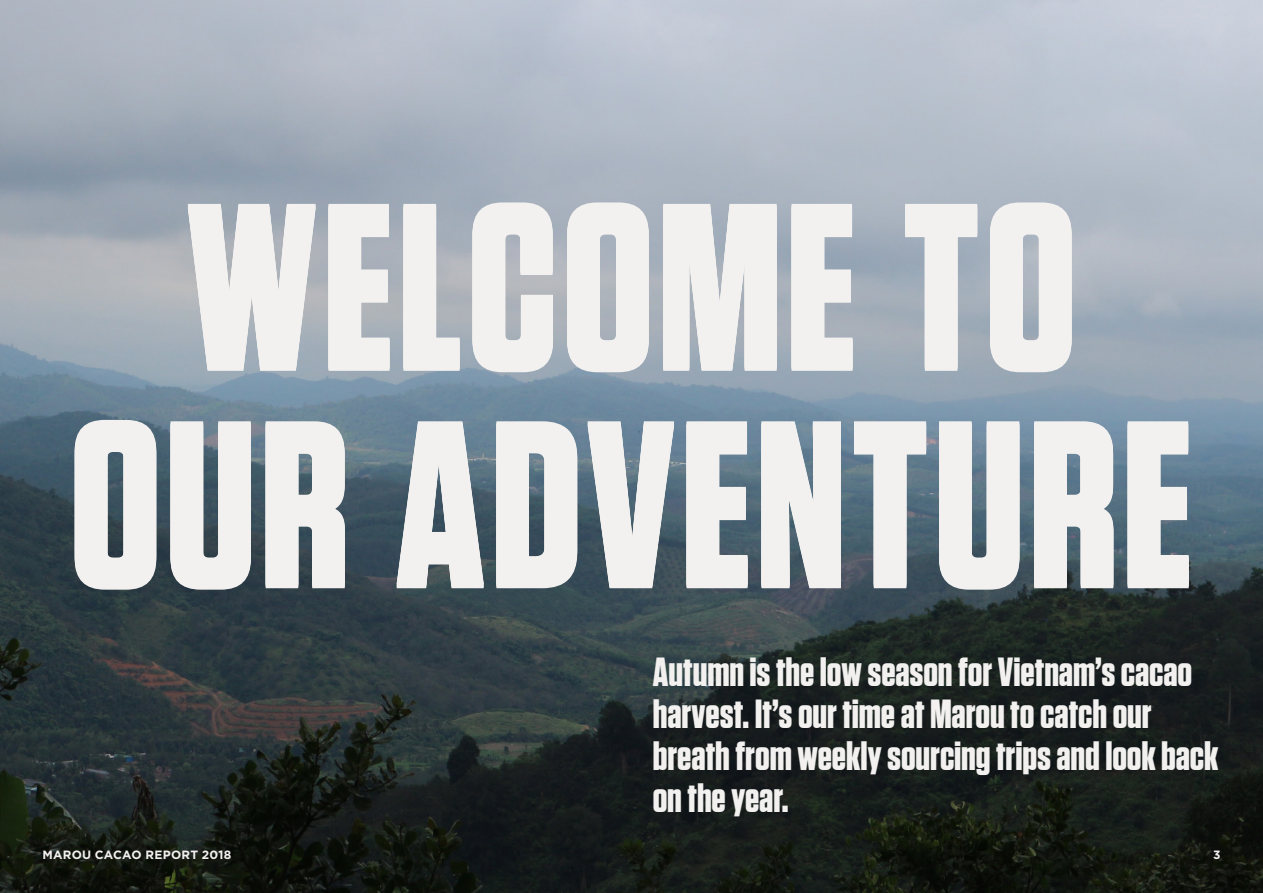
<style>
.page{position:relative;width:1263px;height:893px;background:#fff}
.page>*{position:absolute;margin:0;border:0;box-sizing:border-box;transform-origin:0 0}
.t1{font:700 232.5px/217.4px "Tungsten";letter-spacing:.015em;color:#f2f1ef;text-align:center}
.t2{font:700 40.5px/42px "Tungsten";letter-spacing:-.005em;color:#f2f1ef}
.t3{font:700 12px "Gotham Vnu";letter-spacing:.02em;color:#f2f1ef}
</style>
<div class="page">
<img style="left:0;top:0;width:1263px;height:893px">
<h1 class="t1" style="left:69px;top:169px;width:1125px">WELCOME TO<br>OUR ADVENTURE</h1>
<p class="t2" style="left:653px;top:649px;width:567px">Autumn is the low season for Vietnam’s cacao harvest. It’s our time at Marou to catch our breath from weekly sourcing trips and look back on the year.</p>
<p class="t3" style="left:43px;top:846px;width:190px">MAROU CACAO REPORT 2018</p>
<p class="t3" style="left:1213px;top:846px;width:9px">3</p>
</div>
